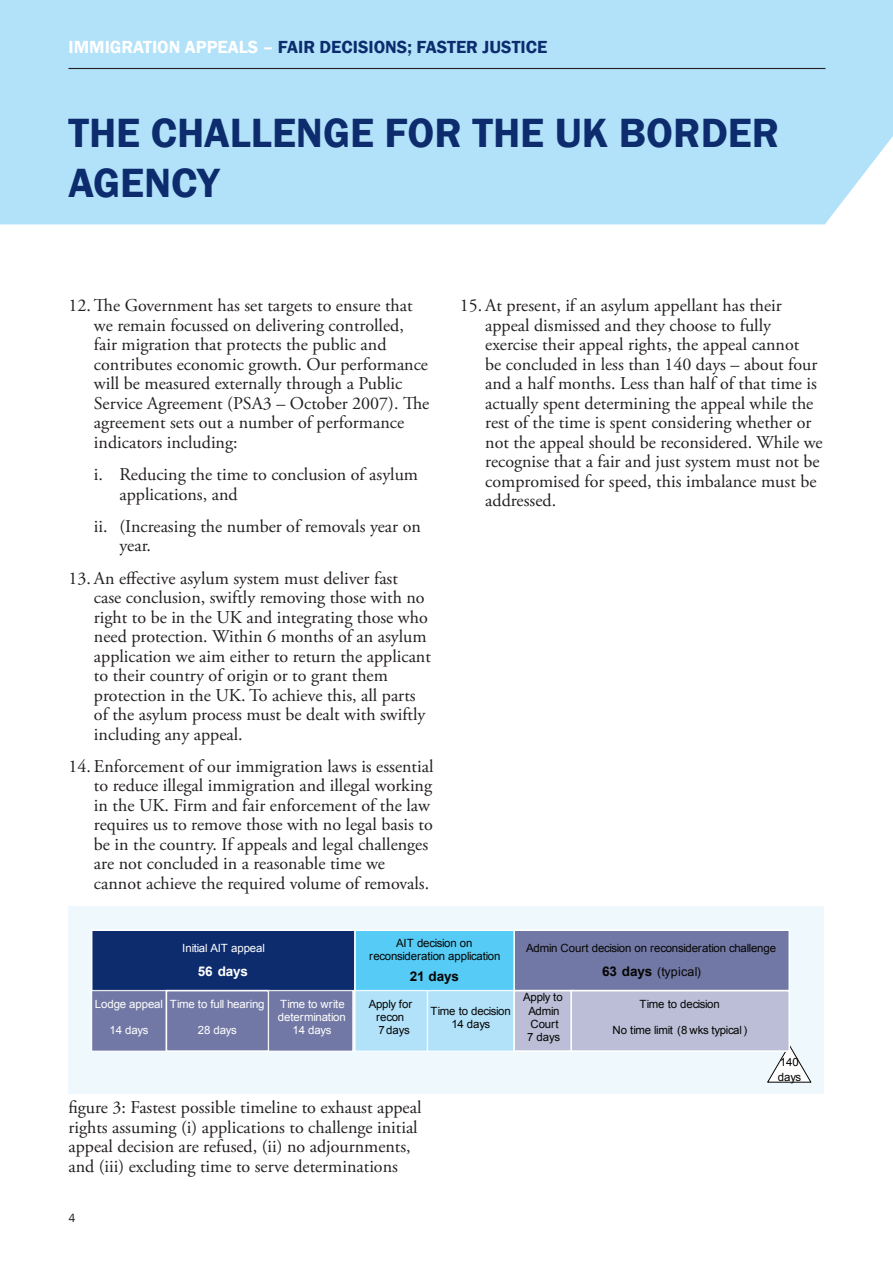
<style>
.page{position:relative;width:893px;height:1262px;background:#fff}
.page>*{position:absolute;margin:0;border:0;box-sizing:border-box;transform-origin:0 0}
.Section_Title{font:600 42px/50.4px "Franklin Gothic";color:#0d2c6e}
.para_numbers{font:18px/19.5px "Adobe Garamond Pro";color:#231f20}
.Body_Copy{font:18px/19.5px "Adobe Garamond Pro";color:#231f20}
.i_numbers_copy002{font:18px/19.5px "Adobe Garamond Pro";color:#231f20}
.t1{font:600 18px "Franklin Gothic";color:#0d2c6e}
.t2{font:700 13.35px "Arial";letter-spacing:-.015em;color:#fff}
.t3{font:700 13.35px "Arial";letter-spacing:-.015em;color:#050504}
.t4{font:12.3px "Arial";letter-spacing:.015em;color:#050504}
.t5{font:12px "Franklin Gothic";color:#231f20}
.t6{font:11.25px/13.4px "Arial";letter-spacing:-.01em;color:#050504;text-align:center}
.t7{font:11.25px/12.3px "Arial";letter-spacing:-.01em;color:#fff}
.s1{color:#fff}
.s2{font-weight:700;font-size:13.35px}
</style>
<div class="page">
<div style="left:0;top:0;width:893px;height:224px;background:#b2e2f9"></div>
<hr style="left:68px;top:68px;width:757px;height:1px;background:#231f20">
<div style="left:68px;top:906px;width:756px;height:188px;background:#eff9fd"></div>
<div style="left:514px;top:930px;width:275px;height:60px;background:#7278a5"></div>
<div style="left:513px;top:929px;width:277px;height:62px;border:1px solid #fff"></div>
<div style="left:92px;top:930px;width:263px;height:60px;background:#0d2c6e"></div>
<div style="left:91px;top:929px;width:265px;height:62px;border:1px solid #fff"></div>
<div style="left:355px;top:930px;width:159px;height:60px;background:#56cbf5"></div>
<div style="left:354px;top:929px;width:161px;height:62px;border:1px solid #fff"></div>
<svg style="left:767px;top:1045px;width:44px;height:37px"></svg>
<div style="left:355px;top:990px;width:72px;height:61px;background:#b2e2f9"></div>
<div style="left:355px;top:990px;width:72px;height:61px;border:1px solid #fff"></div>
<div style="left:428px;top:990px;width:86px;height:61px;background:#b2e2f9"></div>
<div style="left:427px;top:990px;width:87px;height:61px;border:1px solid #fff"></div>
<div style="left:514px;top:990px;width:59px;height:61px;background:#bbbed6"></div>
<div style="left:513px;top:990px;width:61px;height:62px;border:2px solid #fff"></div>
<div style="left:571px;top:990px;width:218px;height:61px;background:#bbbed6"></div>
<div style="left:570px;top:990px;width:220px;height:62px;border:2px solid #fff"></div>
<div style="left:92px;top:990px;width:74px;height:61px;background:#7278a5"></div>
<div style="left:92px;top:990px;width:75px;height:61px;border:1px solid #fff"></div>
<div style="left:166px;top:990px;width:103px;height:61px;background:#7278a5"></div>
<div style="left:166px;top:990px;width:103px;height:62px;border:2px solid #fff"></div>
<div style="left:269px;top:990px;width:84px;height:61px;background:#7278a5"></div>
<div style="left:268px;top:990px;width:85px;height:61px;border:1px solid #fff"></div>
<p class="t1" style="left:68px;top:36px;width:480px"><span class="s1">IMMIGRATION APPEALS –</span> FAIR DECISIONS; FASTER JUSTICE</p>
<p class="Section_Title" style="left:68px;top:108px;width:712px">THE CHALLENGE FOR THE UK BORDER<br>AGENCY</p>
<p class="para_numbers" style="left:94px;top:296px;width:337px;text-indent:-26px">12. The Government has set targets to ensure that we remain focussed on delivering controlled, fair migration that protects the public and contributes economic growth. Our performance will be measured externally through a Public Service Agreement (PSA3 – October 2007). The agreement sets out a number of performance indicators including:</p>
<p class="i_numbers_copy002" style="left:119px;top:465px;width:300px;text-indent:-26px">i. Reducing the time to conclusion of asylum applications, and</p>
<p class="i_numbers_copy002" style="left:119px;top:517px;width:303px;text-indent:-26px">ii. (Increasing the number of removals year on year.</p>
<p class="para_numbers" style="left:94px;top:569px;width:338px;text-indent:-26px">13. An effective asylum system must deliver fast<br>case conclusion, swiftly removing those with no right to be in the UK and integrating those who need protection. Within 6 months of an asylum application we aim either to return the applicant to their country of origin or to grant them protection in the UK. To achieve this, all parts of the asylum process must be dealt with swiftly including any appeal.</p>
<p class="para_numbers" style="left:94px;top:757px;width:341px;text-indent:-26px">14. Enforcement of our immigration laws is essential to reduce illegal immigration and illegal working in the UK. Firm and fair enforcement of the law requires us to remove those with no legal basis to be in the country. If appeals and legal challenges are not concluded in a reasonable time we cannot achieve the required volume of removals.</p>
<p class="para_numbers" style="left:485px;top:296px;width:339px;text-indent:-26px">15. At present, if an asylum appellant has their appeal dismissed and they choose to fully exercise their appeal rights, the appeal cannot<br>be concluded in less than 140 days – about four and a half months. Less than half of that time is actually spent determining the appeal while the rest of the time is spent considering whether or not the appeal should be reconsidered. While we recognise that a fair and just system must not be compromised for speed, this imbalance must be addressed.</p>
<p class="t7" style="left:182px;top:942px;width:84px">Initial AIT appeal</p>
<p class="t2" style="left:198px;top:962px;width:52px">56 days</p>
<p class="t6" style="left:369px;top:936px;width:133px">AIT decision on reconsideration application</p>
<p class="t3" style="left:410px;top:968px;width:51px">21 days</p>
<p class="t7" style="left:170px;top:998px;width:96px">Time to full hearing</p>
<p class="t7" style="left:198px;top:1024px;width:41px">28 days</p>
<p class="t7" style="left:95px;top:998px;width:70px">Lodge appeal</p>
<p class="t7" style="left:109px;top:1024px;width:41px">14 days</p>
<p class="t7" style="left:278px;top:998px;width:69px">Time to write determination</p>
<p class="t7" style="left:292px;top:1024px;width:41px">14 days</p>
<p class="t6" style="left:369px;top:998px;width:45px;line-height:12.3px">Apply for recon</p>
<p class="t6" style="left:378px;top:1023px;width:33px">7days</p>
<p class="t6" style="left:431px;top:1004px;width:82px">Time to decision<br>14 days</p>
<p class="Body_Copy" style="left:68px;top:1098px;width:354px">figure 3: Fastest possible timeline to exhaust appeal rights assuming (i) applications to challenge initial appeal decision are refused, (ii) no adjournments, and (iii) excluding time to serve determinations</p>
<p class="t6" style="left:526px;top:941px;width:251px">Admin Court decision on reconsideration challenge</p>
<p class="t4" style="left:602px;top:964px;width:100px"><span class="s2">63 days</span> (typical)</p>
<p class="t6" style="left:523px;top:990px;width:41px">Apply to<br>Admin<br>Court<br>7 days</p>
<p class="t6" style="left:639px;top:998px;width:82px">Time to decision</p>
<p class="t6" style="left:612px;top:1023px;width:136px">No time limit (8 wks typical)</p>
<p class="t6" style="left:778px;top:1054px;width:25px;line-height:15.5px;text-align:left">140 days</p>
<p class="t5" style="left:68px;top:1210px;width:9px">4</p>
</div>
